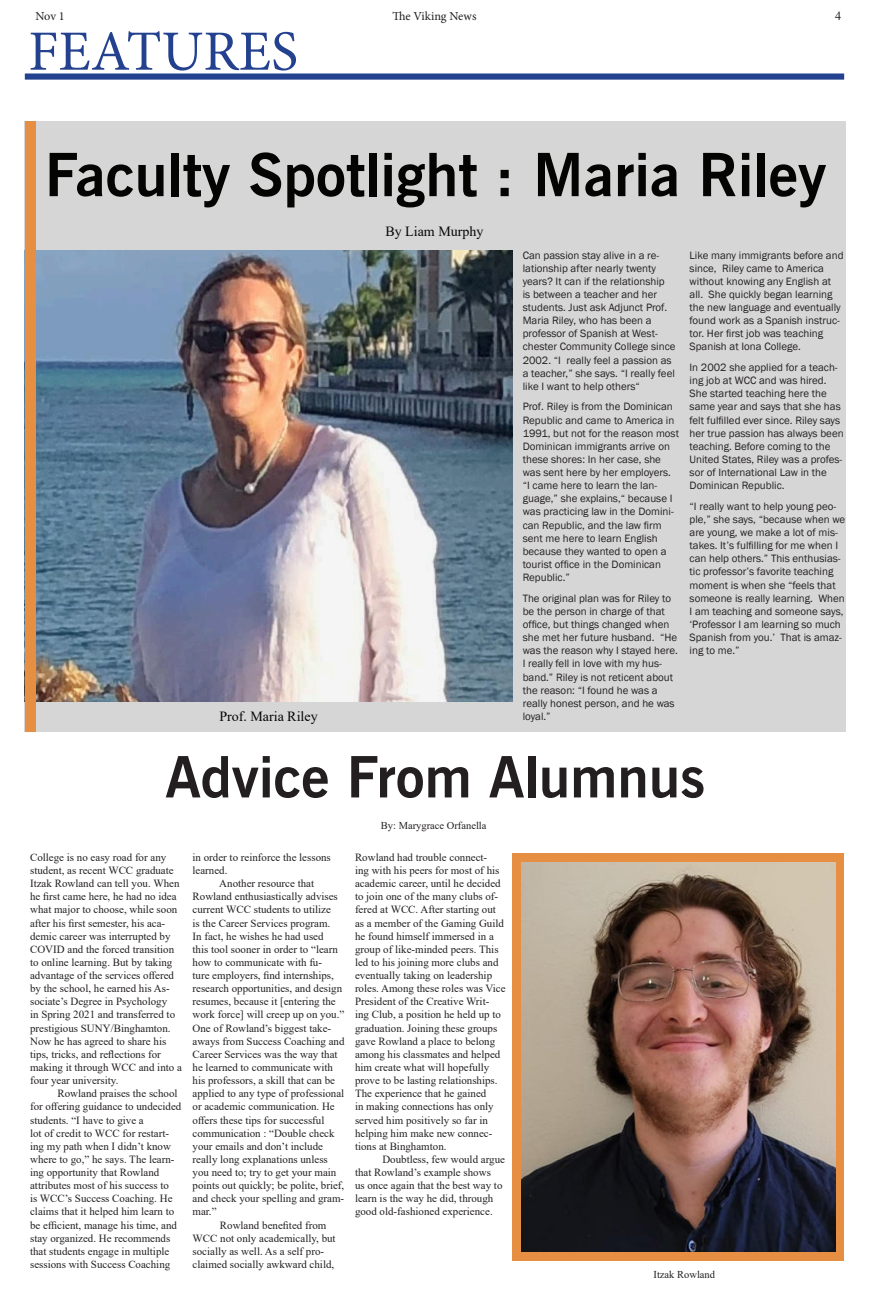
<style>
.page{position:relative;width:869px;height:1303px;background:#fff}
.page>*{position:absolute;margin:0;border:0;box-sizing:border-box;transform-origin:0 0}
.t1{font:700 59.5px "News Gothic BT";color:#040503}
.t2{font:700 56.88px "News Gothic BT";color:#231f20}
.Paragraph_Style_1{font:56.88px "Minion Pro";color:#24418f}
.t3{font:14px "Times New Roman";color:#050505}
.t4{font:12.25px "Minion Pro";letter-spacing:-.005em;color:#231f20}
.t5{font:12.25px "Times New Roman";color:#231f20}
.t6{font:10.94px/13.1px "Times New Roman";color:#231f20}
.t7{font:10.94px/13.1px "Franklin Gothic";color:#231f20}
.t8{font:10.5px "Times New Roman";color:#231f20}
</style>
<div class="page">
<div style="left:25px;top:73px;width:818px;height:7px;background:#24418f"></div>
<div style="left:25px;top:121px;width:820px;height:611px;background:#d6d6d6"></div>
<img style="left:36px;top:251px;width:476px;height:450px">
<div style="left:512px;top:853px;width:331px;height:407px;background:#e68f43"></div>
<div style="left:25px;top:122px;width:11px;height:610px;background:#e68f43"></div>
<img style="left:521px;top:862px;width:313px;height:388px">
<p class="t4" style="left:35px;top:8px;width:31px">Nov 1</p>
<p class="t4" style="left:392px;top:8px;width:85px">The Viking News</p>
<p class="t5" style="left:834px;top:8px;width:8px">4</p>
<p class="Paragraph_Style_1" style="left:28px;top:13px;width:271px">FEATURES</p>
<p class="t1" style="left:45px;top:139px;width:782px">Faculty Spotlight : Maria Riley</p>
<p class="t3" style="left:219px;top:706px;width:100px">Prof. Maria Riley</p>
<p class="t3" style="left:385px;top:221px;width:99px">By Liam Murphy</p>
<p class="t7" style="left:522px;top:248px;width:154px">Can passion stay alive in a re&shy;lationship after nearly twenty years? It can if the relationship<br>is between a teacher and her students. Just ask Adjunct Prof.<br>Maria Riley, who has been a professor of Spanish at West&shy;chester Community College since<br>2002. “I really feel a passion as a teacher,” she says. “I really feel like I want to help others“</p>
<p class="t7" style="left:522px;top:400px;width:158px">Prof. Riley is from the Dominican<br>Republic and came to America in<br>1991, but not for the reason most<br>Dominican immigrants arrive on these shores: In her case, she was sent here by her employers. “I came here to learn the lan&shy;guage,” she explains,“ because I was practicing law in the Domini&shy;can Republic, and the law firm sent me here to learn English because they wanted to open a tourist office in the Dominican<br>Republic.”</p>
<p class="t7" style="left:522px;top:591px;width:156px">The original plan was for Riley to be the person in charge of that office, but things changed when she met her future husband. “He was the reason why I stayed here.<br>I really fell in love with my hus&shy;band.” Riley is not reticent about the reason: “I found he was a really honest person, and he was loyal.”</p>
<p class="t7" style="left:689px;top:248px;width:155px">Like many immigrants before and since, Riley came to America without knowing any English at all. She quickly began learning the new language and eventually found work as a Spanish instruc&shy;tor. Her first job was teaching<br>Spanish at Iona College.</p>
<p class="t7" style="left:689px;top:361px;width:155px">In 2002 she applied for a teach&shy;ing job at WCC and was hired.<br>She started teaching here the same year and says that she has felt fulfilled ever since. Riley says her true passion has always been teaching. Before coming to the<br>United States, Riley was a profes&shy;sor of International Law in the<br>Dominican Republic.</p>
<p class="t7" style="left:689px;top:500px;width:157px">“I really want to help young peo&shy;ple,” she says, “because when we are young, we make a lot of mis&shy;takes. It’s fulfilling for me when I can help others.” This enthusias&shy;tic professor’s favorite teaching moment is when she “feels that someone is really learning. When<br>I am teaching and someone says, ‘Professor I am learning so much<br>Spanish from you.’ That is amaz&shy;ing to me.”</p>
<p class="t2" style="left:165px;top:742px;width:541px">Advice From Alumnus</p>
<p class="t6" style="left:30px;top:850px;width:153px">College is no easy road for any student, as recent WCC graduate<br>Itzak Rowland can tell you. When he first came here, he had no idea what major to choose, while soon after his first semester, his aca&shy;demic career was interrupted by<br>COVID and the forced transition to online learning. But by taking advantage of the services offered by the school, he earned his As&shy;sociate’s Degree in Psychology<br>in Spring 2021 and transferred to prestigious SUNY/Binghamton.<br>Now he has agreed to share his tips, tricks, and reflections for making it through WCC and into a four year university.</p>
<p class="t6" style="left:30px;top:1086px;width:153px;text-indent:27px">Rowland praises the school for offering guidance to undecided students. “I have to give a</p>
<p class="t6" style="left:30px;top:1125px;width:148px">lot of credit to WCC for restart&shy;ing my path when I didn’t know where to go,” he says. The learn&shy;ing opportunity that Rowland attributes most of his success to is WCC’s Success Coaching. He claims that it helped him learn to be efficient, manage his time, and stay organized. He recommends that students engage in multiple sessions with Success Coaching</p>
<p class="t6" style="left:192px;top:850px;width:140px">in order to reinforce the lessons learned.</p>
<p class="t6" style="left:192px;top:876px;width:153px;text-indent:27px">Another resource that<br>Rowland enthusiastically advises current WCC students to utilize<br>is the Career Services program.<br>In fact, he wishes he had used<br>this tool sooner in order to “learn how to communicate with fu-<br>ture employers, find internships, research opportunities, and design resumes, because it [entering the work force] will creep up on you.”<br>One of Rowland’s biggest take&shy;aways from Success Coaching and<br>Career Services was the way that he learned to communicate with his professors, a skill that can be applied to any type of professional or academic communication. He offers these tips for successful communication : “Double check your emails and don’t include really long explanations unless you need to; try to get your main points out quickly; be polite, brief, and check your spelling and gram&shy;mar.”</p>
<p class="t6" style="left:192px;top:1217px;width:144px;text-indent:27px">Rowland benefited from<br>WCC not only academically, but socially as well. As a self pro&shy;claimed socially awkward child,</p>
<p class="t8" style="left:380px;top:818px;width:107px">By: Marygrace Orfanella</p>
<p class="t6" style="left:355px;top:850px;width:152px">Rowland had trouble connect-<br>ing with his peers for most of his academic career, until he decided to join one of the many clubs of&shy;fered at WCC. After starting out as a member of the Gaming Guild he found himself immersed in a group of like-minded peers. This led to his joining more clubs and eventually taking on leadership roles. Among these roles was Vice<br>President of the Creative Writ&shy;ing Club, a position he held up to graduation. Joining these groups gave Rowland a place to belong among his classmates and helped him create what will hopefully prove to be lasting relationships.<br>The experience that he gained<br>in making connections has only served him positively so far in helping him make new connec&shy;tions at Binghamton.</p>
<p class="t6" style="left:355px;top:1152px;width:151px;text-indent:27px">Doubtless, few would argue that Rowland’s example shows<br>us once again that the best way to learn is the way he did, through good old-fashioned experience.</p>
<p class="t8" style="left:653px;top:1266px;width:63px">Itzak Rowland</p>
</div>
